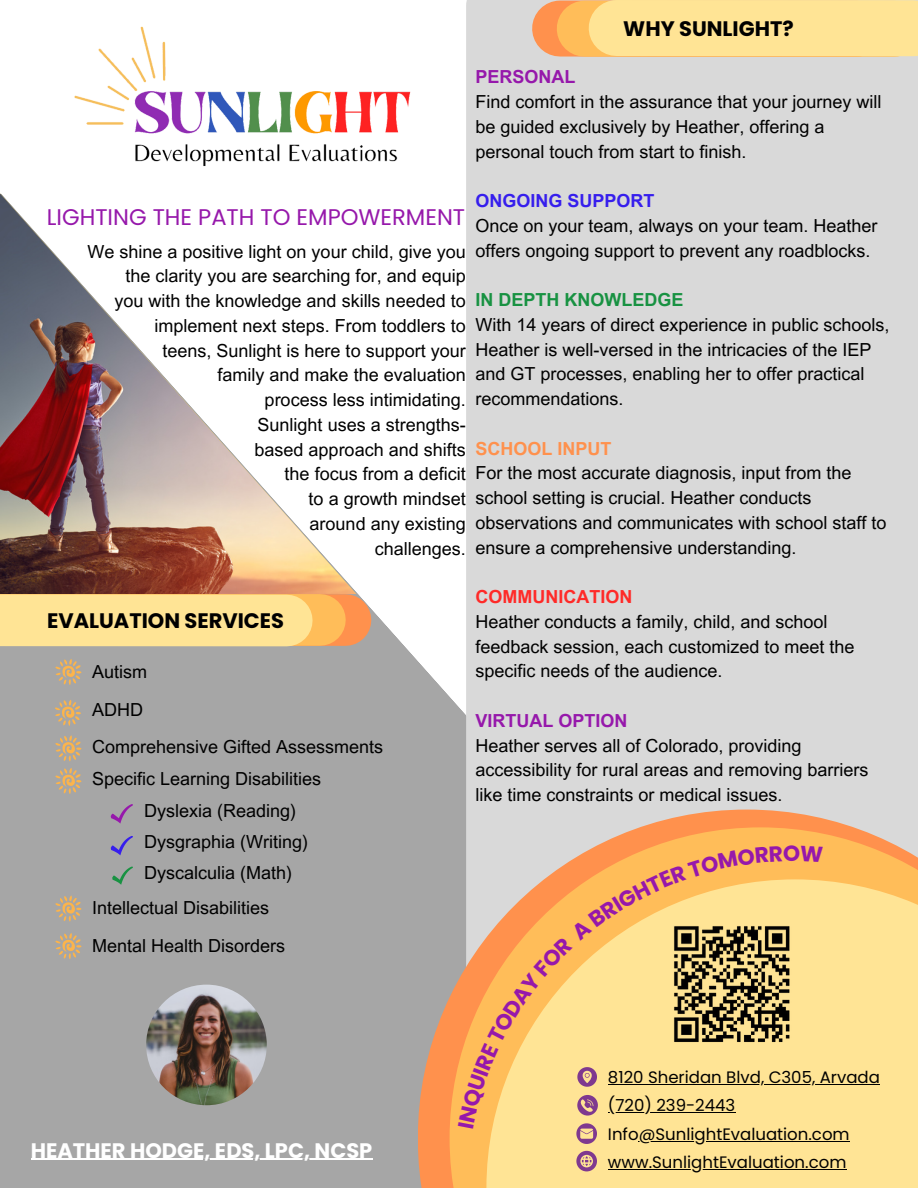
<style>
.page{position:relative;width:918px;height:1188px;background:#fff}
.page>*{position:absolute;margin:0;border:0;box-sizing:border-box;transform-origin:0 0}
.t1{font:22.65px "Poppins";color:#9618ab}
.t2{font:700 21px "Poppins";color:#000}
.t3{font:700 21px "Poppins";color:#fff}
.t4{font:18px/24.8px "Arial MT Pro";color:#000}
.t5{font:700 18px "Arial MT Pro";color:#9618ab}
.t6{font:700 18px "Arial MT Pro";color:#189242}
.t7{font:700 18px "Arial MT Pro";color:#361eed}
.t8{font:700 18px "Arial MT Pro";color:#ff2a28}
.t9{font:700 18px "Arial MT Pro";color:#ff914d}
.t10{font:16.5px "Poppins";color:#000}
</style>
<div class="page">
<div style="left:0;top:592px;width:466px;height:596px;background:#a6a6a6"></div>
<div style="left:466px;top:0;width:452px;height:810px;background:#d9d9d9"></div>
<svg style="left:418px;top:810px;width:500px;height:378px"></svg>
<svg style="left:450px;top:827px;width:468px;height:361px"></svg>
<div style="left:486px;top:879px;width:432px;height:309px;background:#ffe495"></div>
<img style="left:74px;top:26px;width:337px;height:140px">
<hr style="left:639px;top:1141px;width:211px;height:1px;background:#000">
<hr style="left:608px;top:1169px;width:238px;height:1px;background:#000">
<hr style="left:648px;top:1084px;width:232px;height:1px;background:#000">
<svg style="left:576px;top:1151px;width:21px;height:20px"></svg>
<img style="left:146px;top:985px;width:121px;height:120px;border-radius:50%">
<img style="left:0;top:193px;width:356px;height:401px">
<svg style="left:560px;top:1px;width:25px;height:56px"></svg>
<svg style="left:585px;top:1px;width:309px;height:56px;fill:#ffe495"></svg>
<div style="left:617px;top:0;width:296px;height:56px;background:#ffe495"></div>
<hr style="left:31px;top:1159px;width:341px;height:1px;background:#fff">
<svg style="left:320px;top:594px;width:25px;height:52px"></svg>
<svg style="left:287px;top:594px;width:33px;height:52px;fill:#ffe495"></svg>
<div style="left:0;top:594px;width:287px;height:52px;background:#ffe495"></div>
<svg style="left:112px;top:867px;width:21px;height:18px"></svg>
<svg style="left:111px;top:804px;width:22px;height:19px"></svg>
<svg style="left:111px;top:836px;width:22px;height:19px"></svg>
<svg style="left:55px;top:700px;width:26px;height:26px"></svg>
<svg style="left:55px;top:659px;width:26px;height:26px"></svg>
<svg style="left:55px;top:735px;width:26px;height:26px"></svg>
<svg style="left:55px;top:768px;width:26px;height:26px"></svg>
<svg style="left:55px;top:895px;width:26px;height:26px"></svg>
<svg style="left:55px;top:933px;width:26px;height:26px"></svg>
<svg style="left:458px;top:845px;width:365px;height:299px"></svg>
<p class="t2" style="left:623px;top:14px;width:172px">WHY SUNLIGHT?</p>
<p class="t1" style="left:47px;top:201px;width:420px">LIGHTING THE PATH TO EMPOWERMENT</p>
<h1 class="t4" style="left:88px;top:241px;width:380px">We shine a positive light on your child, give you</h1>
<p class="t4" style="left:126px;top:266px;width:342px">the clarity you are searching for, and equip</p>
<p class="t4" style="left:115px;top:291px;width:353px">you with the knowledge and skills needed to</p>
<p class="t4" style="left:155px;top:315px;width:313px">implement next steps. From toddlers to</p>
<h3 class="t4" style="left:163px;top:340px;width:305px">teens, Sunlight is here to support your</h3>
<p class="t4" style="left:218px;top:365px;width:250px">family and make the evaluation</p>
<p class="t4" style="left:265px;top:390px;width:203px">process less intimidating.</p>
<p class="t4" style="left:258px;top:414px;width:210px">Sunlight uses a strengths-</p>
<p class="t4" style="left:255px;top:439px;width:213px">based approach and shifts</p>
<p class="t4" style="left:285px;top:464px;width:183px">the focus from a deficit</p>
<p class="t4" style="left:309px;top:489px;width:159px">to a growth mindset</p>
<p class="t4" style="left:310px;top:513px;width:158px">around any existing</p>
<p class="t4" style="left:375px;top:538px;width:93px">challenges.</p>
<p class="t2" style="left:47px;top:606px;width:239px">EVALUATION SERVICES</p>
<p class="t4" style="left:92px;top:662px;width:57px">Autism</p>
<p class="t4" style="left:92px;top:699px;width:52px">ADHD</p>
<p class="t4" style="left:92px;top:736px;width:293px">Comprehensive Gifted Assessments</p>
<p class="t4" style="left:92px;top:768px;width:231px">Specific Learning Disabilities</p>
<p class="t4" style="left:144px;top:800px;width:154px">Dyslexia (Reading)</p>
<p class="t4" style="left:144px;top:829px;width:166px;line-height:30.2px">Dysgraphia (Writing)<br>Dyscalculia (Math)</p>
<p class="t4" style="left:92px;top:892px;width:195px;line-height:37.5px">Intellectual Disabilities<br>Mental Health Disorders</p>
<p class="t5" style="left:475px;top:70px;width:102px">PERSONAL</p>
<p class="t4" style="left:475px;top:92px;width:408px">Find comfort in the assurance that your journey will be guided exclusively by Heather, offering a personal touch from start to finish.</p>
<p class="t7" style="left:475px;top:194px;width:181px">ONGOING SUPPORT</p>
<p class="t4" style="left:475px;top:215px;width:404px">Once on your team, always on your team. Heather offers ongoing support to prevent any roadblocks.</p>
<p class="t6" style="left:475px;top:293px;width:210px">IN DEPTH KNOWLEDGE</p>
<h1 class="t4" style="left:475px;top:314px;width:416px">With 14 years of direct experience in public schools, Heather is well-versed in the intricacies of the IEP and GT processes, enabling her to offer practical recommendations.</h1>
<h1 class="t9" style="left:475px;top:441px;width:138px">SCHOOL INPUT</h1>
<p class="t4" style="left:475px;top:463px;width:413px">For the most accurate diagnosis, input from the school setting is crucial. Heather conducts observations and communicates with school staff to ensure a comprehensive understanding.</p>
<p class="t8" style="left:475px;top:590px;width:158px">COMMUNICATION</p>
<p class="t4" style="left:475px;top:611px;width:381px">Heather conducts a family, child, and school feedback session, each customized to meet the specific needs of the audience.</p>
<p class="t5" style="left:475px;top:714px;width:154px">VIRTUAL OPTION</p>
<p class="t4" style="left:475px;top:735px;width:395px">Heather serves all of Colorado, providing accessibility for rural areas and removing barriers like time constraints or medical issues.</p>
<p class="t3" style="left:31px;top:1136px;width:343px">HEATHER HODGE, EDS, LPC, NCSP</p>
<p class="t10" style="left:608px;top:1066px;width:274px">8120 Sheridan Blvd, C305, Arvada</p>
<h1 class="t10" style="left:608px;top:1094px;width:129px">(720) 239-2443</h1>
<p class="t10" style="left:608px;top:1123px;width:243px">Info@SunlightEvaluation.com</p>
<p class="t10" style="left:608px;top:1151px;width:240px">www.SunlightEvaluation.com</p>
</div>
